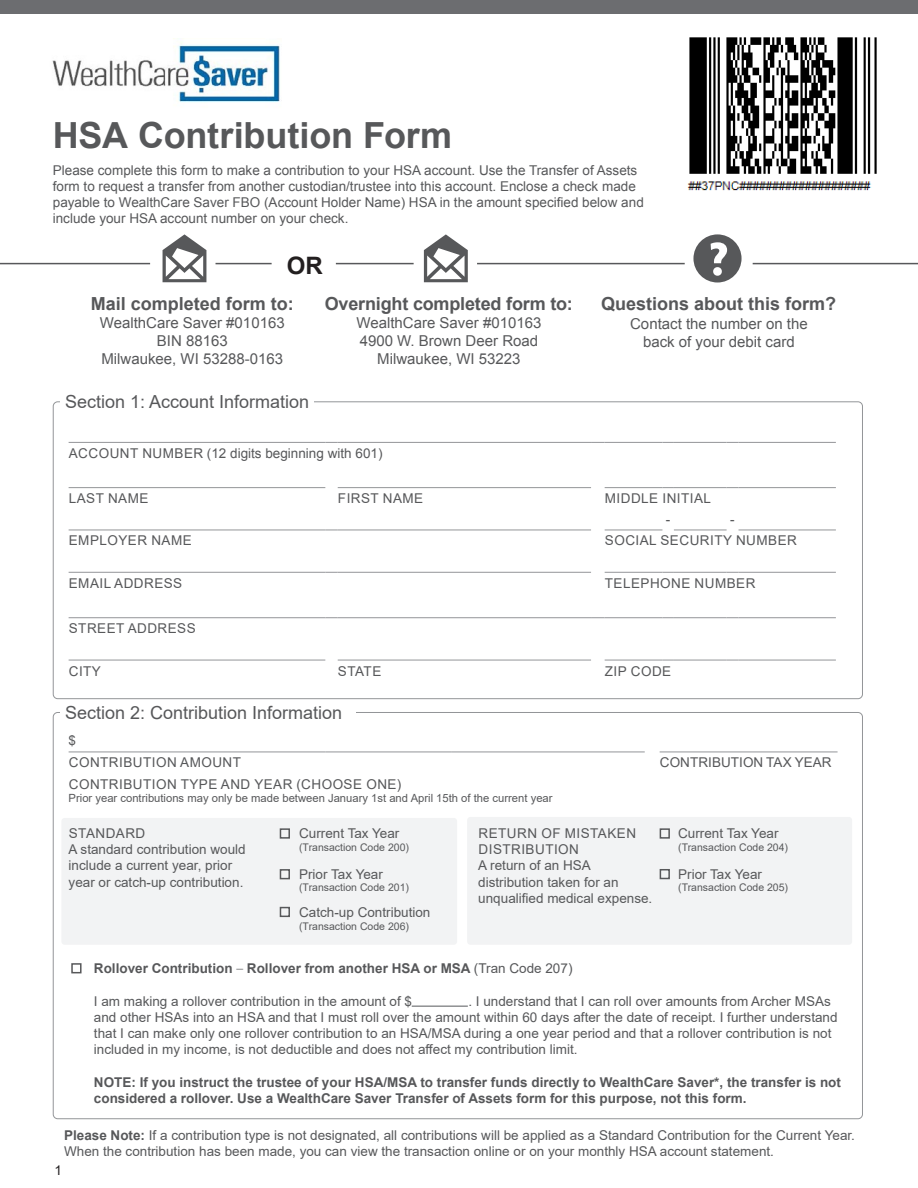
<style>
.page{position:relative;width:918px;height:1188px;background:#fff}
.page>*{position:absolute;margin:0;border:0;box-sizing:border-box;transform-origin:0 0}
.t1{font:700 36px "Arial";letter-spacing:-.005em;color:#57585a}
.t2{font:700 24px "Arial";color:#231f20}
.Body{font:700 18px "Arial";color:#57585a}
.Body-2{font:18px "Arial";color:#57585a}
.t3{font:15px/18px "Arial";color:#57585a;text-align:center}
.Body-3{font:13.5px/16.2px "Arial";color:#57585a}
.t4{font:700 13.5px/16.2px "Arial";color:#57585a}
.Body-4{font:13.5px "Arial";letter-spacing:.035em;color:#57585a}
.t5{font:13.5px "Arial";color:#231f20}
.Body-5{font:11.25px "Arial";color:#57585a}
.Body-6{font:10.5px "Arial";color:#57585a}
.s1{font-family:"Univers LT Std";font-weight:300;font-stretch:condensed}
.s2{font-weight:400}
.s3{font-weight:700}
</style>
<div class="page">
<img style="left:52px;top:38px;width:228px;height:64px">
<img style="left:687px;top:37px;width:190px;height:154px">
<div style="left:0;top:0;width:918px;height:13px;background:#6c6d70"></div>
<div style="left:61px;top:818px;width:396px;height:127px;background:#f2f3f4;border-radius:3px"></div>
<div style="left:467px;top:817px;width:385px;height:128px;background:#f2f3f4;border-radius:3px"></div>
<hr style="left:69px;top:442px;width:256px;height:1px;background:#939598">
<svg style="left:325px;top:442px;width:13px;height:1px"></svg>
<hr style="left:338px;top:442px;width:253px;height:1px;background:#939598">
<svg style="left:591px;top:442px;width:14px;height:1px"></svg>
<hr style="left:605px;top:442px;width:57px;height:1px;background:#939598">
<svg style="left:662px;top:442px;width:12px;height:1px"></svg>
<hr style="left:674px;top:442px;width:53px;height:1px;background:#939598">
<svg style="left:727px;top:442px;width:12px;height:1px"></svg>
<hr style="left:739px;top:442px;width:97px;height:1px;background:#939598">
<hr style="left:69px;top:487px;width:256px;height:1px;background:#939598">
<hr style="left:338px;top:487px;width:253px;height:1px;background:#939598">
<hr style="left:605px;top:487px;width:57px;height:1px;background:#939598">
<svg style="left:662px;top:487px;width:12px;height:1px"></svg>
<hr style="left:674px;top:487px;width:53px;height:1px;background:#939598">
<svg style="left:727px;top:487px;width:12px;height:1px"></svg>
<hr style="left:739px;top:487px;width:97px;height:1px;background:#939598">
<hr style="left:69px;top:530px;width:256px;height:1px;background:#939598">
<svg style="left:325px;top:530px;width:13px;height:1px"></svg>
<hr style="left:338px;top:530px;width:253px;height:1px;background:#939598">
<hr style="left:605px;top:530px;width:57px;height:1px;background:#939598">
<hr style="left:674px;top:530px;width:53px;height:1px;background:#939598">
<hr style="left:739px;top:530px;width:97px;height:1px;background:#939598">
<hr style="left:69px;top:660px;width:256px;height:1px;background:#939598">
<hr style="left:338px;top:660px;width:253px;height:1px;background:#939598">
<hr style="left:605px;top:660px;width:57px;height:1px;background:#939598">
<svg style="left:662px;top:660px;width:12px;height:1px"></svg>
<hr style="left:674px;top:660px;width:53px;height:1px;background:#939598">
<svg style="left:727px;top:660px;width:12px;height:1px"></svg>
<hr style="left:739px;top:660px;width:97px;height:1px;background:#939598">
<hr style="left:69px;top:617px;width:256px;height:1px;background:#939598">
<svg style="left:325px;top:617px;width:13px;height:1px"></svg>
<hr style="left:338px;top:617px;width:253px;height:1px;background:#939598">
<svg style="left:591px;top:617px;width:14px;height:1px"></svg>
<hr style="left:605px;top:617px;width:57px;height:1px;background:#939598">
<svg style="left:662px;top:617px;width:12px;height:1px"></svg>
<hr style="left:674px;top:617px;width:53px;height:1px;background:#939598">
<svg style="left:727px;top:617px;width:12px;height:1px"></svg>
<hr style="left:739px;top:617px;width:97px;height:1px;background:#939598">
<hr style="left:69px;top:572px;width:256px;height:1px;background:#939598">
<svg style="left:325px;top:572px;width:13px;height:1px"></svg>
<hr style="left:338px;top:572px;width:253px;height:1px;background:#939598">
<hr style="left:605px;top:572px;width:57px;height:1px;background:#939598">
<svg style="left:662px;top:572px;width:12px;height:1px"></svg>
<hr style="left:674px;top:572px;width:53px;height:1px;background:#939598">
<svg style="left:727px;top:572px;width:12px;height:1px"></svg>
<hr style="left:739px;top:572px;width:97px;height:1px;background:#939598">
<hr style="left:660px;top:752px;width:178px;height:1px;background:#939598">
<hr style="left:69px;top:752px;width:256px;height:1px;background:#939598">
<hr style="left:325px;top:752px;width:127px;height:1px;background:#939598">
<hr style="left:452px;top:752px;width:193px;height:1px;background:#939598">
<div style="left:280px;top:828px;width:10px;height:11px;border:2px solid #57585a"></div>
<div style="left:660px;top:828px;width:10px;height:11px;border:2px solid #57585a"></div>
<div style="left:660px;top:869px;width:10px;height:10px;border:2px solid #57585a"></div>
<div style="left:71px;top:963px;width:11px;height:10px;border:2px solid #57585a"></div>
<div style="left:280px;top:869px;width:10px;height:10px;border:2px solid #57585a"></div>
<div style="left:280px;top:907px;width:10px;height:10px;border:2px solid #57585a"></div>
<hr style="left:0;top:263px;width:150px;height:1px;background:#57585a">
<hr style="left:216px;top:263px;width:56px;height:1px;background:#57585a">
<hr style="left:477px;top:263px;width:208px;height:1px;background:#57585a">
<hr style="left:753px;top:263px;width:165px;height:1px;background:#57585a">
<svg style="left:424px;top:234px;width:44px;height:48px"></svg>
<svg style="left:693px;top:234px;width:49px;height:49px"></svg>
<hr style="left:412px;top:1006px;width:56px;height:1px;background:#57585b">
<svg style="left:163px;top:234px;width:43px;height:48px"></svg>
<hr style="left:336px;top:263px;width:78px;height:1px;background:#57585a">
<p class="t1" style="left:53px;top:110px;width:401px">HSA Contribution Form</p>
<p class="Body-3" style="left:53px;top:162px;width:593px">Please complete this form to make a contribution to your HSA account. Use the Transfer of Assets form to request a transfer from another custodian/trustee into this account. Enclose a check made payable to WealthCare Saver FBO (Account Holder Name) HSA in the amount specified below and include your HSA account number on your check.</p>
<p class="t2" style="left:287px;top:248px;width:37px">OR</p>
<p class="Body" style="left:91px;top:291px;width:205px">Mail completed form to:</p>
<p class="Body" style="left:325px;top:291px;width:250px">Overnight completed form to:</p>
<p class="Body" style="left:601px;top:291px;width:237px">Questions about this form?</p>
<p class="t3" style="left:100px;top:314px;width:186px">WealthCare Saver #010163<br>BIN 88163<br>Milwaukee, WI 53288-0163</p>
<p class="t3" style="left:357px;top:314px;width:186px">WealthCare Saver #010163<br>4900 W. Brown Deer Road<br>Milwaukee, WI 53223</p>
<p class="Body-2" style="left:65px;top:389px;width:246px">Section 1: Account Information</p>
<p class="Body-3" style="left:69px;top:445px;width:315px">ACCOUNT NUMBER (12 digits beginning with 601)</p>
<p class="t3" style="left:630px;top:315px;width:179px">Contact the number on the back of your debit card</p>
<p class="Body-4" style="left:69px;top:489px;width:81px">LAST NAME</p>
<p class="Body-4" style="left:338px;top:489px;width:87px">FIRST NAME</p>
<p class="Body-4" style="left:605px;top:489px;width:108px">MIDDLE INITIAL</p>
<p class="Body-3" style="left:666px;top:511px;width:6px">-</p>
<p class="Body-3" style="left:730px;top:511px;width:6px">-</p>
<p class="Body-4" style="left:69px;top:531px;width:124px">EMPLOYER NAME</p>
<p class="Body-4" style="left:605px;top:531px;width:194px">SOCIAL SECURITY NUMBER</p>
<p class="Body-4" style="left:69px;top:574px;width:115px">EMAIL ADDRESS</p>
<p class="Body-4" style="left:605px;top:574px;width:152px">TELEPHONE NUMBER</p>
<p class="Body-4" style="left:69px;top:619px;width:128px">STREET ADDRESS</p>
<p class="Body-3" style="left:69px;top:663px;width:34px">CITY</p>
<p class="Body-3" style="left:338px;top:663px;width:45px">STATE</p>
<p class="Body-3" style="left:605px;top:663px;width:68px">ZIP CODE</p>
<p class="Body-2" style="left:65px;top:700px;width:279px">Section 2: Contribution Information</p>
<p class="Body-3" style="left:69px;top:732px;width:9px">$</p>
<p class="Body-4" style="left:69px;top:753px;width:174px">CONTRIBUTION AMOUNT</p>
<p class="Body-3" style="left:660px;top:755px;width:173px">CONTRIBUTION TAX YEAR</p>
<p class="Body-4" style="left:69px;top:775px;width:334px">CONTRIBUTION TYPE AND YEAR (CHOOSE ONE)</p>
<p class="Body-5" style="left:69px;top:790px;width:486px">Prior year contributions may only be made between January 1st and April 15th of the current year</p>
<p class="Body-4" style="left:69px;top:824px;width:78px">STANDARD</p>
<p class="Body-3" style="left:69px;top:841px;width:179px">A standard contribution would</p>
<p class="Body-3" style="left:69px;top:857px;width:176px">include a current year, prior year or catch-up contribution.</p>
<p class="Body-3" style="left:299px;top:825px;width:102px">Current Tax Year</p>
<p class="Body-6" style="left:299px;top:840px;width:111px">(Transaction Code 200)</p>
<p class="Body-3" style="left:299px;top:866px;width:85px">Prior Tax Year</p>
<p class="Body-6" style="left:299px;top:880px;width:111px">(Transaction Code 201)</p>
<p class="Body-3" style="left:299px;top:904px;width:133px">Catch-up Contribution</p>
<p class="Body-6" style="left:299px;top:919px;width:111px">(Transaction Code 206)</p>
<p class="Body-3" style="left:478px;top:825px;width:176px">RETURN OF MISTAKEN<br>DISTRIBUTION<br>A return of an HSA distribution taken for an unqualified medical expense.</p>
<p class="Body-3" style="left:678px;top:825px;width:102px">Current Tax Year</p>
<p class="Body-6" style="left:678px;top:840px;width:111px">(Transaction Code 204)</p>
<p class="Body-3" style="left:678px;top:866px;width:85px">Prior Tax Year</p>
<p class="Body-6" style="left:678px;top:880px;width:111px">(Transaction Code 205)</p>
<p class="t4" style="left:94px;top:961px;width:480px">Rollover Contribution <span class="s1">–</span> Rollover from another HSA or MSA <span class="s2">(Tran Code 207)</span></p>
<p class="Body-3" style="left:94px;top:993px;width:320px">I am making a rollover contribution in the amount of $</p>
<p class="Body-3" style="left:94px;top:993px;width:745px;text-indent:374px">. I understand that I can roll over amounts from Archer MSAs and other HSAs into an HSA and that I must roll over the amount within 60 days after the date of receipt. I further understand that I can make only one rollover contribution to an HSA/MSA during a one year period and that a rollover contribution is not included in my income, is not deductible and does not affect my contribution limit.</p>
<p class="t4" style="left:94px;top:1074px;width:749px">NOTE: If you instruct the trustee of your HSA/MSA to transfer funds directly to WealthCare Saver*, the transfer is not considered a rollover. Use a WealthCare Saver Transfer of Assets form for this purpose, not this form.</p>
<p class="Body-3" style="left:64px;top:1127px;width:792px"><span class="s3">Please Note:</span> If a contribution type is not designated, all contributions will be applied as a Standard Contribution for the Current Year.<br>When the contribution has been made, you can view the transaction online or on your monthly HSA account statement.</p>
<p class="t5" style="left:54px;top:1161px;width:9px">1</p>
</div>
